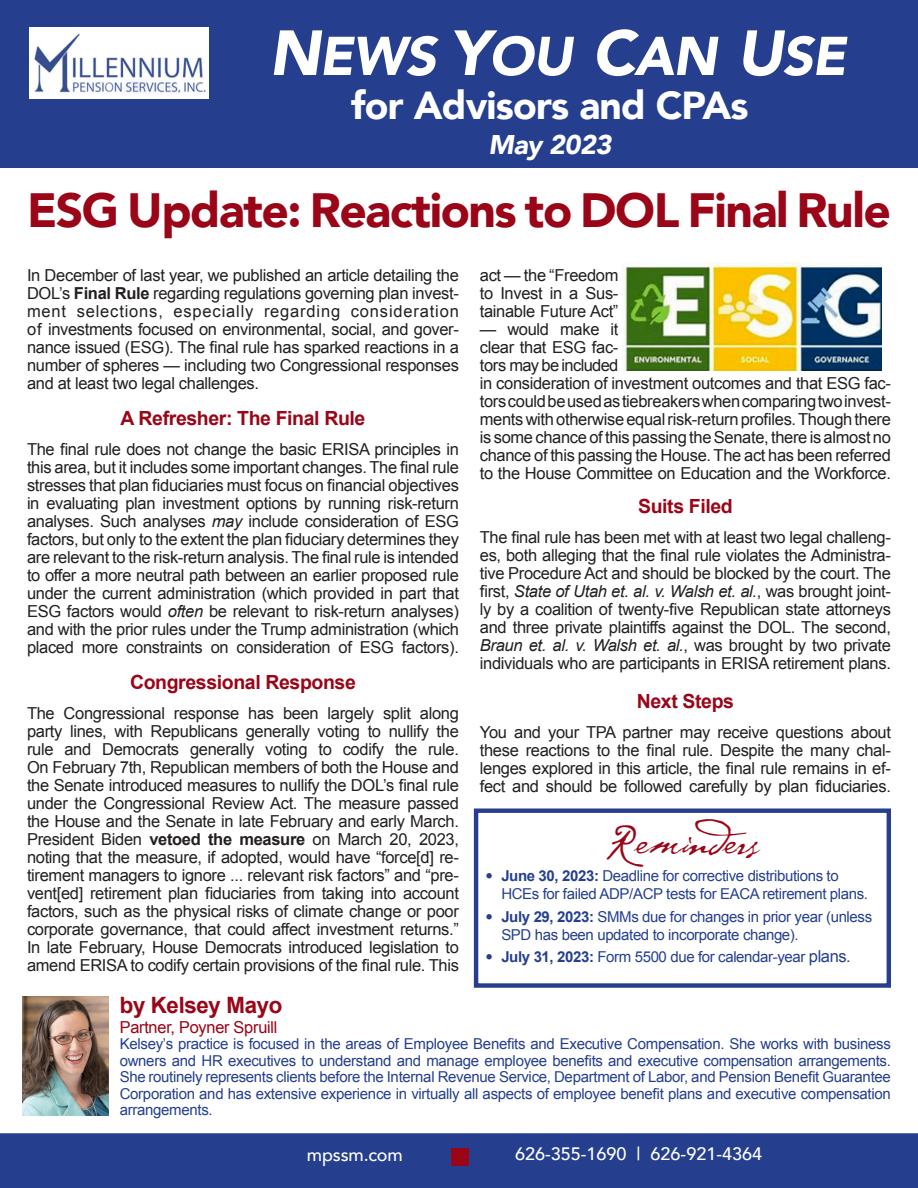
<style>
.page{position:relative;width:918px;height:1188px;background:#fff}
.page>*{position:absolute;margin:0;border:0;box-sizing:border-box;transform-origin:0 0}
.t1{font:italic 900 54px "Avenir";letter-spacing:-.02em;color:#fff}
.t2{font:49.5px "Cezanne";letter-spacing:-.025em;color:#9a0518}
.t3{font:900 48px "Avenir";letter-spacing:-.03em;color:#9a0518}
.t4{font:900 39px "Avenir";letter-spacing:-.02em;color:#fff}
.t5{font:italic 900 27px "Avenir";letter-spacing:-.02em;color:#fff}
.t6{font:700 22.5px "Arial";color:#9a0518}
.t7{font:700 19.5px "Arial";letter-spacing:-.02em;color:#9a0518}
.t8{font:500 18px "Avenir";color:#fff}
.t9{font:16.5px/18px "Arial";letter-spacing:-.02em;color:#231f20;text-align:justify}
.t10{font:16.5px "Arial";color:#9a0518}
.t11{font:15px/16.5px "Arial";letter-spacing:-.025em;color:#253f8e}
.s1{font-size:63px}
.s2{font-weight:700}
.s3{font-style:italic}
.s4{font-family:"Avenir"}
.s5{font-size:16.5px}
</style>
<div class="page">
<div style="left:0;top:0;width:918px;height:167px;background:#253f8e"></div>
<div style="left:0;top:1133px;width:918px;height:55px;background:#253f8e"></div>
<img style="left:23px;top:997px;width:86px;height:119px">
<div style="left:452px;top:1148px;width:17px;height:17px;background:#9a0518"></div>
<img style="left:30px;top:27px;width:179px;height:72px">
<div style="left:474px;top:808px;width:417px;height:180px;background:#fff;border:4px solid #253f8e"></div>
<img style="left:622px;top:262px;width:260px;height:108px">
<p class="t1" style="left:269px;top:12px;width:578px"><span class="s1">N</span>EWS <span class="s1">Y</span>OU <span class="s1">C</span>AN <span class="s1">U</span>SE</p>
<p class="t4" style="left:351px;top:72px;width:399px">for Advisors and CPAs</p>
<p class="t5" style="left:488px;top:123px;width:125px">May 2023</p>
<p class="t3" style="left:27px;top:169px;width:865px">ESG Update: Reactions to DOL Final Rule</p>
<p class="t9" style="left:27px;top:266px;width:433px">In December of last year, we published an article detailing the DOL’s <span class="s2">Final Rule</span> regarding regulations governing plan invest&shy;ment selections, especially regarding consideration of investments focused on environmental, social, and gover&shy;nance issued (ESG). The final rule has sparked reactions in a number of spheres — including two Congressional responses and at least two legal challenges.</p>
<p class="t7" style="left:121px;top:405px;width:246px">A Refresher: The Final Rule</p>
<p class="t9" style="left:27px;top:440px;width:433px">The final rule does not change the basic ERISA principles in this area, but it includes some important changes. The final rule stresses that plan fiduciaries must focus on financial objectives in evaluating plan investment options by running risk-return analyses. Such analyses <span class="s3">may</span> include consideration of ESG factors, but only to the extent the plan fiduciary determines they are relevant to the risk-return analysis. The final rule is intended to offer a more neutral path between an earlier proposed rule under the current administration (which provided in part that ESG factors would <span class="s3">often</span> be relevant to risk-return analyses) and with the prior rules under the Trump administration (which placed more constraints on consideration of ESG factors).</p>
<p class="t7" style="left:130px;top:669px;width:227px">Congressional Response</p>
<p class="t9" style="left:27px;top:704px;width:433px">The Congressional response has been largely split along party lines, with Republicans generally voting to nullify the rule and Democrats generally voting to codify the rule.</p>
<p class="t9" style="left:27px;top:758px;width:433px">On February 7th, Republican members of both the House and the Senate introduced measures to nullify the DOL’s final rule under the Congressional Review Act. The measure passed the House and the Senate in late February and early March.<br>President Biden <span class="s2">vetoed the measure</span> on March 20, 2023, noting that the measure, if adopted, would have “force[d] re&shy;tirement managers to ignore ... relevant risk factors” and “pre&shy;vent[ed] retirement plan fiduciaries from taking into account factors, such as the physical risks of climate change or poor corporate governance, that could affect investment returns.”</p>
<p class="t9" style="left:27px;top:938px;width:433px">In late February, House Democrats introduced legislation to amend ERISA to codify certain provisions of the final rule. This</p>
<p class="t9" style="left:480px;top:266px;width:140px">act — the “Freedom to Invest in a Sus&shy;tainable Future Act”</p>
<p class="t9" style="left:480px;top:320px;width:140px">— would make it clear that ESG fac&shy;tors may be included</p>
<p class="t9" style="left:480px;top:374px;width:413px">in consideration of investment outcomes and that ESG fac&shy;tors could be used as tiebreakers when comparing two invest&shy;ments with otherwise equal risk-return profiles. Though there is some chance of this passing the Senate, there is almost no chance of this passing the House. The act has been referred to the House Committee on Education and the Workforce.</p>
<p class="t7" style="left:638px;top:493px;width:96px">Suits Filed</p>
<p class="t9" style="left:480px;top:528px;width:413px">The final rule has been met with at least two legal challeng&shy;es, both alleging that the final rule violates the Administra&shy;tive Procedure Act and should be blocked by the court. The first, <span class="s3">State of Utah et. al. v. Walsh et. al.</span>, was brought joint&shy;ly by a coalition of twenty-five Republican state attorneys and three private plaintiffs against the DOL. The second, <span class="s3">Braun et. al. v. Walsh et. al.</span>, was brought by two private individuals who are participants in ERISA retirement plans.</p>
<p class="t7" style="left:637px;top:688px;width:99px">Next Steps</p>
<p class="t9" style="left:480px;top:723px;width:413px">You and your TPA partner may receive questions about these reactions to the final rule. Despite the many chal&shy;lenges explored in this article, the final rule remains in ef&shy;fect and should be followed carefully by plan fiduciaries.</p>
<p class="t2" style="left:605px;top:807px;width:157px">Reminders</p>
<p class="t11" style="left:501px;top:867px;width:368px;line-height:18px;text-indent:-16px"><span class="s4">•</span> <span class="s2">June 30, 2023:</span> Deadline for corrective distributions to<br>HCEs for failed ADP/ACP tests for EACA retirement plans.</p>
<p class="t11" style="left:501px;top:908px;width:372px;line-height:18px;text-indent:-16px"><span class="s4">•</span> <span class="s2">July 29, 2023:</span> SMMs due for changes in prior year (unless<br>SPD has been updated to incorporate change).</p>
<p class="t11" style="left:485px;top:949px;width:367px"><span class="s4">•</span> <span class="s2">July 31, 2023:</span> Form 5500 due for calendar-year <span class="s5">plans.</span></p>
<p class="t6" style="left:120px;top:990px;width:165px">by Kelsey Mayo</p>
<p class="t10" style="left:120px;top:1016px;width:160px">Partner, Poyner Spruill</p>
<p class="t11" style="left:120px;top:1036px;width:773px;text-align:justify">Kelsey’s practice is focused in the areas of Employee Benefits and Executive Compensation. She works with business owners and HR executives to understand and manage employee benefits and executive compensation arrangements.<br>She routinely represents clients before the Internal Revenue Service, Department of Labor, and Pension Benefit Guarantee Corporation and has extensive experience in virtually all aspects of employee benefit plans and executive compensation arrangements.</p>
<p class="t8" style="left:307px;top:1140px;width:97px">mpssm.com</p>
<p class="t8" style="left:515px;top:1138px;width:248px">626-355-1690 | 626-921-4364</p>
</div>
